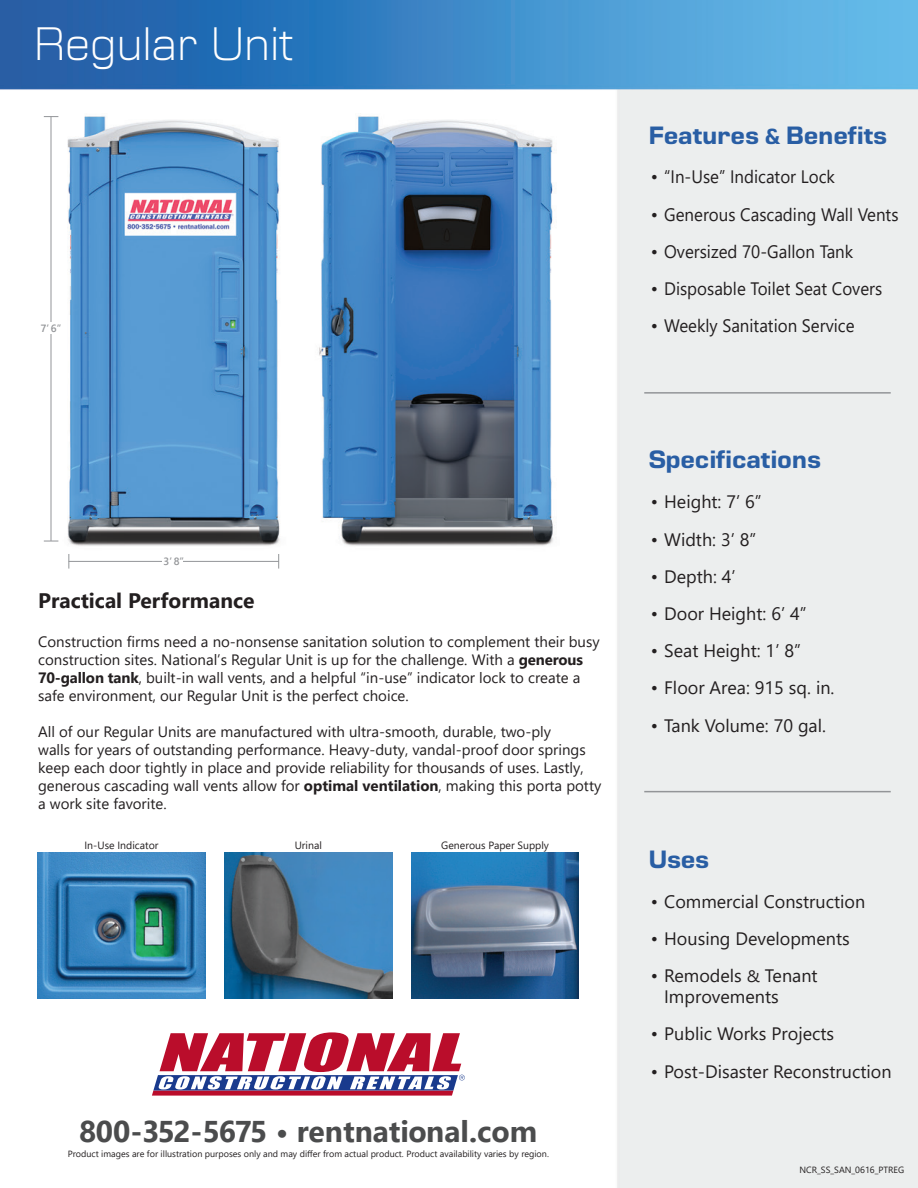
<style>
.page{position:relative;width:918px;height:1188px;background:#fff}
.page>*{position:absolute;margin:0;border:0;box-sizing:border-box;transform-origin:0 0}
.t1{font:300 45px "Moire";color:#fff}
.t2{font:700 30px "Segoe UI";color:#4b4c4d}
.t3{font:700 24px "Moire";letter-spacing:-.01em;color:#295ea4}
.t4{font:700 21px "Segoe UI";color:#231f20}
.t5{font:18px/21px "Segoe UI";color:#231f20}
.t6{font:15px/18px "Segoe UI";color:#231f20}
.t7{font:10.5px "Segoe UI";color:#231f20}
.t8{font:600 10.5px "Segoe UI";color:#939598}
.t9{font:9px "Segoe UI";color:#231f20}
.s1{font-weight:700}
.s2{font-size:21px}
.s3{font-size:16.5px}
</style>
<div class="page">
<img style="left:0;top:0;width:918px;height:1188px">
<img style="left:38px;top:852px;width:167px;height:147px">
<img style="left:225px;top:852px;width:167px;height:147px">
<img style="left:411px;top:852px;width:168px;height:147px">
<svg style="left:152px;top:1032px;width:313px;height:64px"></svg>
<hr style="left:644px;top:392px;width:247px;height:2px;background:#939598">
<hr style="left:644px;top:791px;width:247px;height:1px;background:#939598">
<svg style="left:44px;top:541px;width:14px;height:1px"></svg>
<svg style="left:44px;top:116px;width:14px;height:1px"></svg>
<hr style="left:51px;top:117px;width:1px;height:424px;background:#939598">
<div style="left:46px;top:323px;width:13px;height:11px;background:#fff"></div>
<svg style="left:278px;top:554px;width:1px;height:15px"></svg>
<svg style="left:68px;top:554px;width:1px;height:15px"></svg>
<hr style="left:69px;top:561px;width:210px;height:1px;background:#939598">
<div style="left:163px;top:556px;width:20px;height:10px;background:#fff"></div>
<p class="t1" style="left:34px;top:18px;width:261px">Regular Unit</p>
<p class="t8" style="left:41px;top:319px;width:22px">7’ 6”</p>
<p class="t8" style="left:164px;top:553px;width:22px">3’ 8”</p>
<p class="t4" style="left:38px;top:584px;width:218px">Practical Performance</p>
<p class="t6" style="left:38px;top:633px;width:563px">Construction firms need a no-nonsense sanitation solution to complement their busy construction sites. National’s Regular Unit is up for the challenge. With a <span class="s1">generous 70-gallon tank</span>, built-in wall vents, and a helpful “in-use” indicator lock to create a safe environment, our Regular Unit is the perfect choice.</p>
<p class="t6" style="left:38px;top:723px;width:565px">All of our Regular Units are manufactured with ultra-smooth, durable, two-ply<br>walls for years of outstanding performance. Heavy-duty, vandal-proof door springs keep each door tightly in place and provide reliability for thousands of uses. Lastly, generous cascading wall vents allow for <span class="s1">optimal ventilation</span>, making this porta potty a work site favorite.</p>
<p class="t7" style="left:85px;top:837px;width:75px">In-Use Indicator</p>
<p class="t7" style="left:295px;top:837px;width:29px">Urinal</p>
<p class="t7" style="left:441px;top:837px;width:109px">Generous Paper Supply</p>
<p class="t2" style="left:79px;top:1107px;width:460px">800-352-5675 • rentnational.com</p>
<p class="t9" style="left:68px;top:1147px;width:483px">Product images are for illustration purposes only and may differ from actual product. Product availability varies by region.</p>
<p class="t3" style="left:649px;top:121px;width:240px">Features <span class="s2">&amp;</span> Benefits</p>
<p class="t5" style="left:651px;top:166px;width:186px">• “In-Use” Indicator Lock</p>
<p class="t5" style="left:651px;top:203px;width:249px">• Generous Cascading Wall Vents</p>
<p class="t5" style="left:651px;top:241px;width:204px">• Oversized 70-Gallon Tank</p>
<p class="t5" style="left:651px;top:278px;width:233px">• Disposable Toilet Seat Covers</p>
<p class="t5" style="left:651px;top:315px;width:205px">• Weekly Sanitation Service</p>
<p class="t3" style="left:649px;top:446px;width:174px">Specifications</p>
<p class="t5" style="left:651px;top:491px;width:113px">• Height: 7’ 6”</p>
<p class="t5" style="left:651px;top:528px;width:107px">• Width: 3’ 8”</p>
<p class="t5" style="left:651px;top:566px;width:87px">• Depth: 4’</p>
<p class="t5" style="left:651px;top:603px;width:157px">• Door Height: 6’ 4”</p>
<p class="t5" style="left:651px;top:640px;width:152px">• Seat Height: 1’ 8”</p>
<p class="t5" style="left:651px;top:677px;width:185px">• Floor Area: 915 sq. in.</p>
<p class="t5" style="left:651px;top:714px;width:177px">• Tank Volume: 70 gal.</p>
<p class="t3" style="left:649px;top:845px;width:62px">Uses</p>
<p class="t5" style="left:651px;top:891px;width:216px">• Commercial Construction</p>
<p class="t5" style="left:651px;top:928px;width:201px">• Housing Developments</p>
<p class="t5" style="left:664px;top:965px;width:155px;text-indent:-14px">• Remodels <span class="s3">&amp;</span> Tenant<br>Improvements</p>
<p class="t5" style="left:651px;top:1023px;width:185px">• Public Works Projects</p>
<p class="t5" style="left:651px;top:1060px;width:242px">• Post-Disaster Reconstruction</p>
<p class="t9" style="left:800px;top:1162px;width:106px">NCR_SS_SAN_0616_PTREG</p>
</div>
